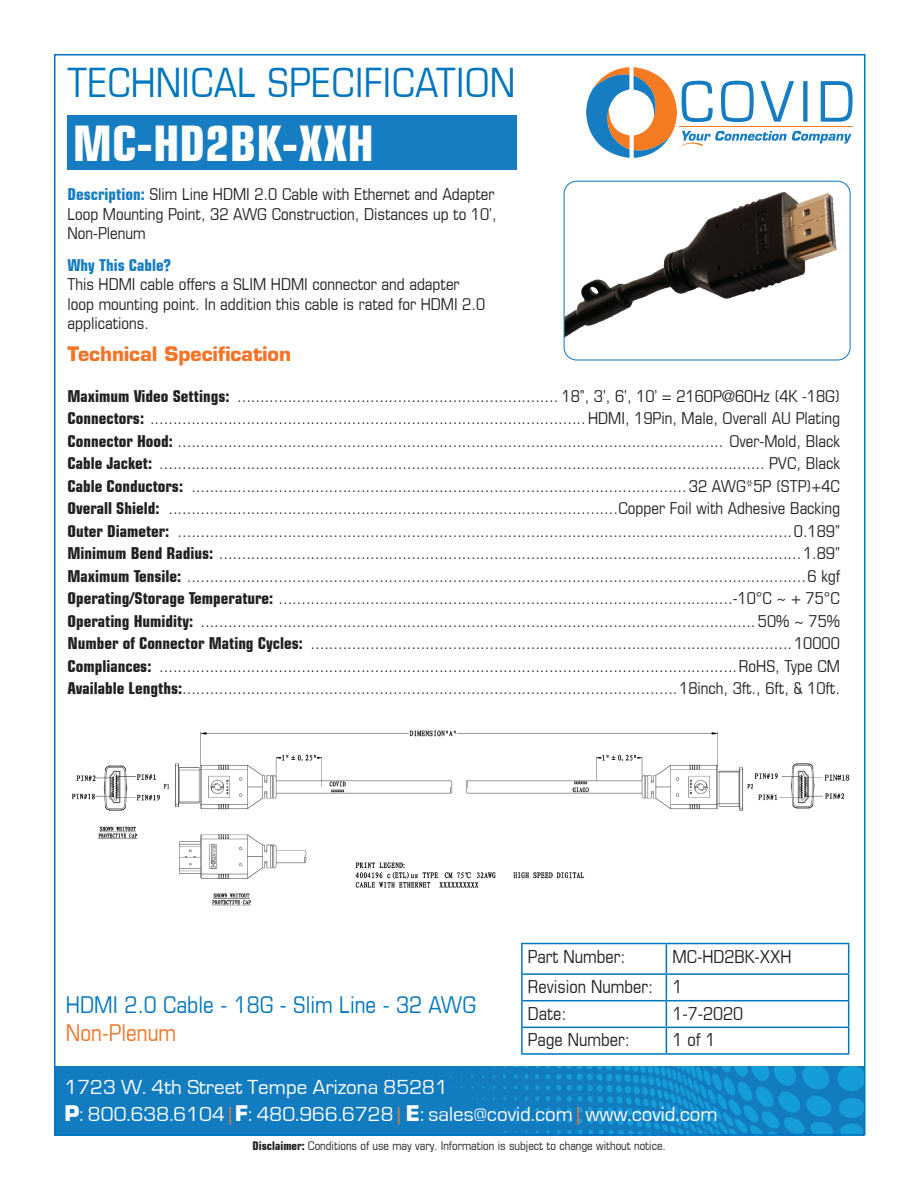
<style>
.page{position:relative;width:918px;height:1188px;background:#fff}
.page>*{position:absolute;margin:0;border:0;box-sizing:border-box;transform-origin:0 0}
.t1{font:700 condensed 49.35px "Eurostile";color:#fff}
.t2{font:condensed 40.65px "Eurostile";color:#0076be}
.t3{font:condensed 23.25px "Eurostile";color:#0076be}
.t4{font:condensed 23.25px "Eurostile";color:#f47325}
.t5{font:21px/27px "Eurostile";color:#fff}
.t6{font:700 19.5px "Eurostile";color:#f47325}
.t7{font:condensed 18px/30.6px "Eurostile";color:#231f20}
.t8{font:condensed 16.5px/22.5px "Eurostile";color:#231f20}
.t9{font:700 condensed 16.5px "Eurostile";color:#177dc2}
.t10{font:condensed 12px "Eurostile";color:#231f20}
.s1{font-weight:700;color:#177dc2}
.s2{font-weight:700}
.s3{color:#f47325}
</style>
<div class="page">
<img style="left:57px;top:1066px;width:806px;height:67px">
<svg style="left:586px;top:67px;width:267px;height:91px"></svg>
<img style="left:564px;top:184px;width:286px;height:175px">
<div style="left:564px;top:181px;width:287px;height:180px;border:1px solid #177dc2;border-radius:13px"></div>
<div style="left:68px;top:116px;width:449px;height:54px;background:#177dc2"></div>
<img style="left:72px;top:730px;width:778px;height:176px">
<hr style="left:521px;top:943px;width:145px;height:1px;background:#0076be">
<hr style="left:521px;top:944px;width:2px;height:29px;background:#0076be">
<hr style="left:521px;top:973px;width:145px;height:2px;background:#0076be">
<hr style="left:521px;top:975px;width:2px;height:25px;background:#0076be">
<hr style="left:666px;top:943px;width:183px;height:1px;background:#0076be">
<hr style="left:666px;top:973px;width:183px;height:2px;background:#0076be">
<hr style="left:666px;top:1000px;width:183px;height:1px;background:#0076be">
<hr style="left:666px;top:1027px;width:183px;height:1px;background:#0076be">
<svg style="left:848px;top:944px;width:1px;height:109px"></svg>
<hr style="left:666px;top:1053px;width:183px;height:2px;background:#0076be">
<hr style="left:521px;top:1000px;width:145px;height:1px;background:#0076be">
<hr style="left:521px;top:1001px;width:2px;height:26px;background:#0076be">
<hr style="left:521px;top:1027px;width:145px;height:1px;background:#0076be">
<hr style="left:521px;top:1028px;width:2px;height:25px;background:#0076be">
<svg style="left:666px;top:944px;width:1px;height:109px"></svg>
<hr style="left:521px;top:1053px;width:145px;height:2px;background:#0076be">
<h2 class="t2" style="left:68px;top:58px;width:449px">TECHNICAL SPECIFICATION</h2>
<h1 class="t1" style="left:73px;top:113px;width:303px">MC-HD2BK-XXH</h1>
<p class="t8" style="left:68px;top:184px;width:431px;line-height:19.5px"><span class="s1">Description:</span> Slim Line HDMI 2.0 Cable with Ethernet and Adapter<br>Loop Mounting Point, 32 AWG Construction, Distances up to 10’,<br>Non-Plenum</p>
<p class="t9" style="left:68px;top:255px;width:105px">Why This Cable?</p>
<p class="t8" style="left:68px;top:274px;width:419px;line-height:19.5px">This HDMI cable offers a SLIM HDMI connector and adapter loop mounting point. In addition this cable is rated for HDMI 2.0 applications.</p>
<p class="t6" style="left:68px;top:342px;width:225px">Technical Specification</p>
<p class="t8" style="left:68px;top:384px;width:774px;text-align:justify"><span class="s2">Maximum Video Settings:</span> ...................................................................... 18”, 3’, 6’, 10’ = 2160P@60Hz (4K -18G)<br><span class="s2">Connectors:</span> ...............................................................................................HDMI, 19Pin, Male, Overall AU Plating <span class="s2">Connector Hood:</span> ....................................................................................................................... Over-Mold, Black <span class="s2">Cable Jacket:</span> .................................................................................................................................... PVC, Black <span class="s2">Cable Conductors:</span> ............................................................................................................32 AWG*5P (STP)+4C <span class="s2">Overall Shield:</span> ..................................................................................................Copper Foil with Adhesive Backing <span class="s2">Outer Diameter:</span> ......................................................................................................................................0.189” <span class="s2">Minimum Bend Radius:</span> ...............................................................................................................................1.89” <span class="s2">Maximum Tensile:</span> .......................................................................................................................................6 kgf <span class="s2">Operating/Storage Temperature:</span> ...................................................................................................-10°C ~ + 75°C <span class="s2">Operating Humidity:</span> ......................................................................................................................... 50% ~ 75% <span class="s2">Number of Connector Mating Cycles:</span> .........................................................................................................10000<br><span class="s2">Compliances:</span> ..............................................................................................................................RoHS, Type CM <span class="s2">Available Lengths:</span>............................................................................................................18inch, 3ft., 6ft, &amp; 10ft.</p>
<h3 class="t3" style="left:66px;top:991px;width:412px">HDMI 2.0 Cable - 18G - Slim Line - 32 AWG</h3>
<h3 class="t4" style="left:66px;top:1019px;width:112px">Non-Plenum</h3>
<p class="t7" style="left:528px;top:941px;width:265px;text-indent:145px">MC-HD2BK-XXH<br>Revision Number: 1</p>
<p class="t7" style="left:528px;top:998px;width:40px">Date:</p>
<p class="t7" style="left:672px;top:998px;width:72px">1-7-2020</p>
<p class="t7" style="left:528px;top:1024px;width:103px">Page Number:</p>
<p class="t7" style="left:672px;top:1024px;width:45px">1 of 1</p>
<p class="t7" style="left:528px;top:941px;width:99px">Part Number:</p>
<p class="t5" style="left:64px;top:1074px;width:655px">1723 W. 4th Street Tempe Arizona 85281<br><span class="s2">P</span>: 800.638.6104 <span class="s3">|</span> <span class="s2">F</span>: 480.966.6728 <span class="s3">|</span> <span class="s2">E</span>: sales@covid.com <span class="s3">|</span> www.covid.com</p>
<p class="t10" style="left:253px;top:1139px;width:415px"><span class="s2">Disclaimer:</span> Conditions of use may vary. Information is subject to change without notice.</p>
</div>
